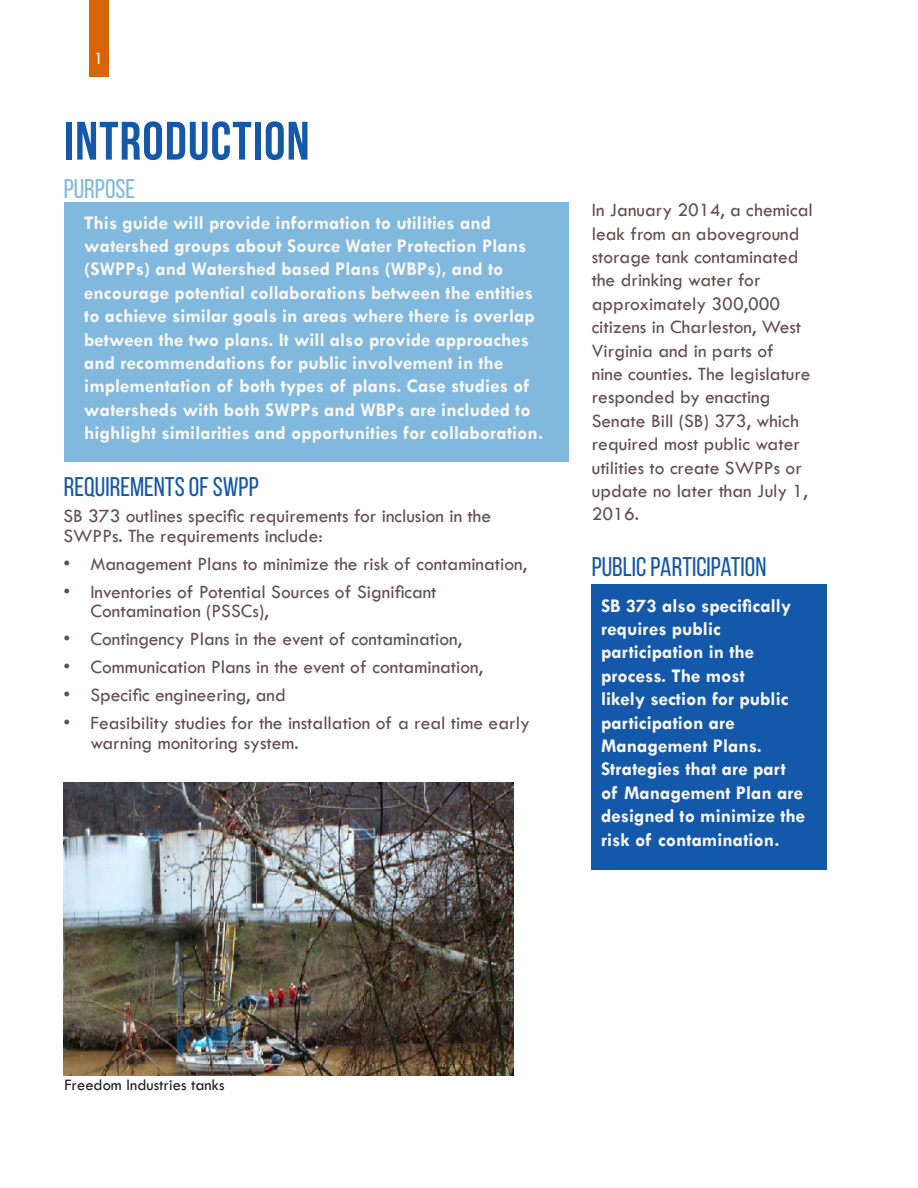
<style>
.page{position:relative;width:918px;height:1188px;background:#fff}
.page>*{position:absolute;margin:0;border:0;box-sizing:border-box;transform-origin:0 0}
.t1{font:700 54px "Bebas Neue";letter-spacing:.02em;color:#1458a9}
.t2{font:27px "Bebas Neue";color:#1458a9}
.t3{font:27px "Bebas Neue";color:#80b8de}
.t4{font:19.5px/23.4px "Tw Cen";color:#644d52}
.t5{font:700 19.5px/23.4px "Tw Cen";color:#f9f7f4}
.t6{font:18px "Tw Cen";color:#fff}
.t7{font:16.5px "Tw Cen";color:#231f20}
</style>
<div class="page">
<div style="left:89px;top:0;width:20px;height:77px;background:#d76505"></div>
<img style="left:63px;top:783px;width:451px;height:292px">
<div style="left:65px;top:202px;width:504px;height:260px;background:#80b8de"></div>
<div style="left:592px;top:584px;width:235px;height:285px;background:#1458a9"></div>
<p class="t6" style="left:94px;top:48px;width:11px">1</p>
<p class="t1" style="left:64px;top:111px;width:247px">INTRODUCTION</p>
<p class="t3" style="left:64px;top:174px;width:73px">PURPOSE</p>
<p class="t5" style="left:84px;top:210px;width:460px">This guide will provide information to utilities and watershed groups about Source Water Protection Plans (SWPPs) and Watershed based Plans (WBPs), and to encourage potential collaborations between the entities to achieve similar goals in areas where there is overlap between the two plans. It will also provide approaches and recommendations for public involvement in the implementation of both types of plans. Case studies of watersheds with both SWPPs and WBPs are included to highlight similarities and opportunities for collaboration.</p>
<p class="t2" style="left:64px;top:472px;width:197px">REQUIREMENTS OF SWPP</p>
<p class="t4" style="left:592px;top:198px;width:222px">In January 2014, a chemical leak from an aboveground storage tank contaminated the drinking water for approximately 300,000 citizens in Charleston, West<br>Virginia and in parts of<br>nine counties. The legislature responded by enacting<br>Senate Bill (SB) 373, which required most public water utilities to create SWPPs or update no later than July 1,</p>
<p class="t4" style="left:63px;top:504px;width:429px">SB 373 outlines specific requirements for inclusion in the</p>
<p class="t4" style="left:592px;top:502px;width:49px">2016.</p>
<p class="t4" style="left:63px;top:524px;width:261px">SWPPs. The requirements include:</p>
<p class="t4" style="left:63px;top:552px;width:465px">• Management Plans to minimize the risk of contamination,</p>
<p class="t4" style="left:90px;top:582px;width:348px;line-height:19.5px;text-indent:-27px">• Inventories of Potential Sources of Significant<br>Contamination (PSSCs),</p>
<p class="t4" style="left:63px;top:627px;width:400px">• Contingency Plans in the event of contamination,</p>
<p class="t4" style="left:63px;top:655px;width:421px">• Communication Plans in the event of contamination,</p>
<p class="t4" style="left:63px;top:683px;width:224px">• Specific engineering, and</p>
<p class="t4" style="left:90px;top:713px;width:441px;line-height:19.5px;text-indent:-27px">• Feasibility studies for the installation of a real time early warning monitoring system.</p>
<p class="t2" style="left:592px;top:552px;width:176px">PUBLIC PARTICIPATION</p>
<p class="t5" style="left:601px;top:593px;width:206px">SB 373 also specifically requires public participation in the process. The most<br>likely section for public participation are<br>Management Plans.<br>Strategies that are part of Management Plan are designed to minimize the risk of contamination.</p>
<p class="t7" style="left:65px;top:1075px;width:162px">Freedom Industries tanks</p>
</div>
